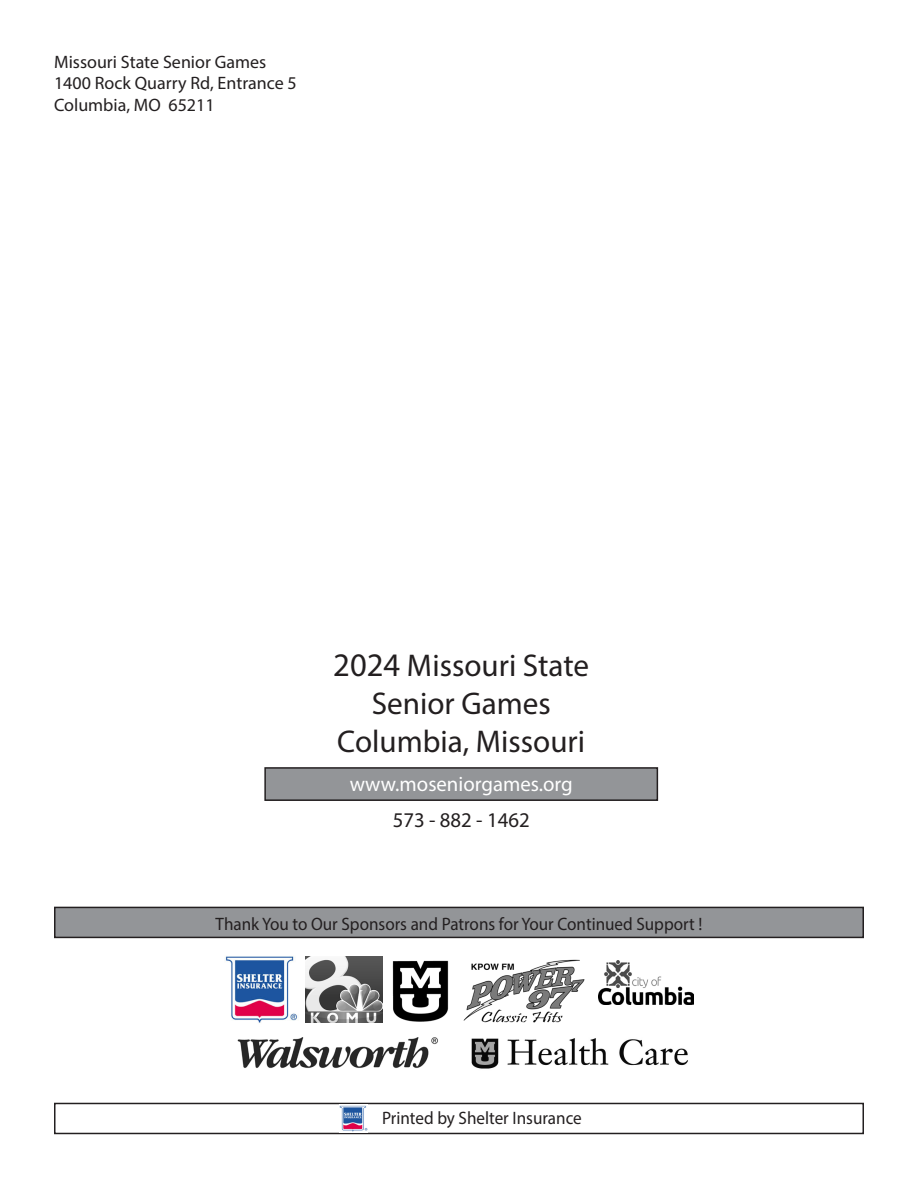
<style>
.page{position:relative;width:918px;height:1188px;background:#fff}
.page>*{position:absolute;margin:0;border:0;box-sizing:border-box;transform-origin:0 0}
.auto_120{font:31.5px "Myriad Pro";color:#231f20}
.auto_120-2{font:21px "Myriad Pro";color:#fff}
.auto_120-3{font:21px "Myriad Pro";color:#231f20}
.auto_120-4{font:18px "Myriad Pro";color:#231f20;scale:.95 1}
.auto_60{font:18px "Myriad Pro";color:#231f20}
.s1{font-size:33px}
</style>
<div class="page">
<div style="left:265px;top:768px;width:392px;height:32px;background:#939598"></div>
<div style="left:264px;top:767px;width:394px;height:34px;border:2px solid #231f20"></div>
<div style="left:55px;top:907px;width:808px;height:30px;background:#939598"></div>
<div style="left:54px;top:907px;width:810px;height:31px;border:2px solid #231f20"></div>
<img style="left:306px;top:957px;width:76px;height:66px">
<img style="left:393px;top:960px;width:56px;height:62px">
<img style="left:464px;top:960px;width:121px;height:63px">
<img style="left:471px;top:1038px;width:217px;height:31px">
<img style="left:599px;top:960px;width:94px;height:44px">
<img style="left:225px;top:956px;width:72px;height:67px">
<img style="left:237px;top:1038px;width:201px;height:30px">
<div style="left:54px;top:1103px;width:810px;height:31px;border:2px solid #231f20"></div>
<img style="left:339px;top:1104px;width:29px;height:29px">
<p class="auto_60" style="left:54px;top:50px;width:214px">Missouri State Senior Games</p>
<p class="auto_60" style="left:54px;top:72px;width:244px">1400 Rock Quarry Rd, Entrance 5</p>
<p class="auto_60" style="left:54px;top:94px;width:162px">Columbia, MO 65211</p>
<p class="auto_120" style="left:333px;top:646px;width:257px"><span class="s1">2024</span> Missouri State</p>
<p class="auto_120" style="left:372px;top:684px;width:181px">Senior Games</p>
<p class="auto_120" style="left:337px;top:722px;width:249px">Columbia, Missouri</p>
<p class="auto_120-2" style="left:350px;top:771px;width:225px">www.moseniorgames.org</p>
<p class="auto_120-3" style="left:393px;top:807px;width:139px">573 - 882 - 1462</p>
<p class="auto_120-4" style="left:216px;top:913px;width:514px">Thank You to Our Sponsors and Patrons for Your Continued Support !</p>
<p class="auto_120-4" style="left:382px;top:1107px;width:212px">Printed by Shelter Insurance</p>
</div>
